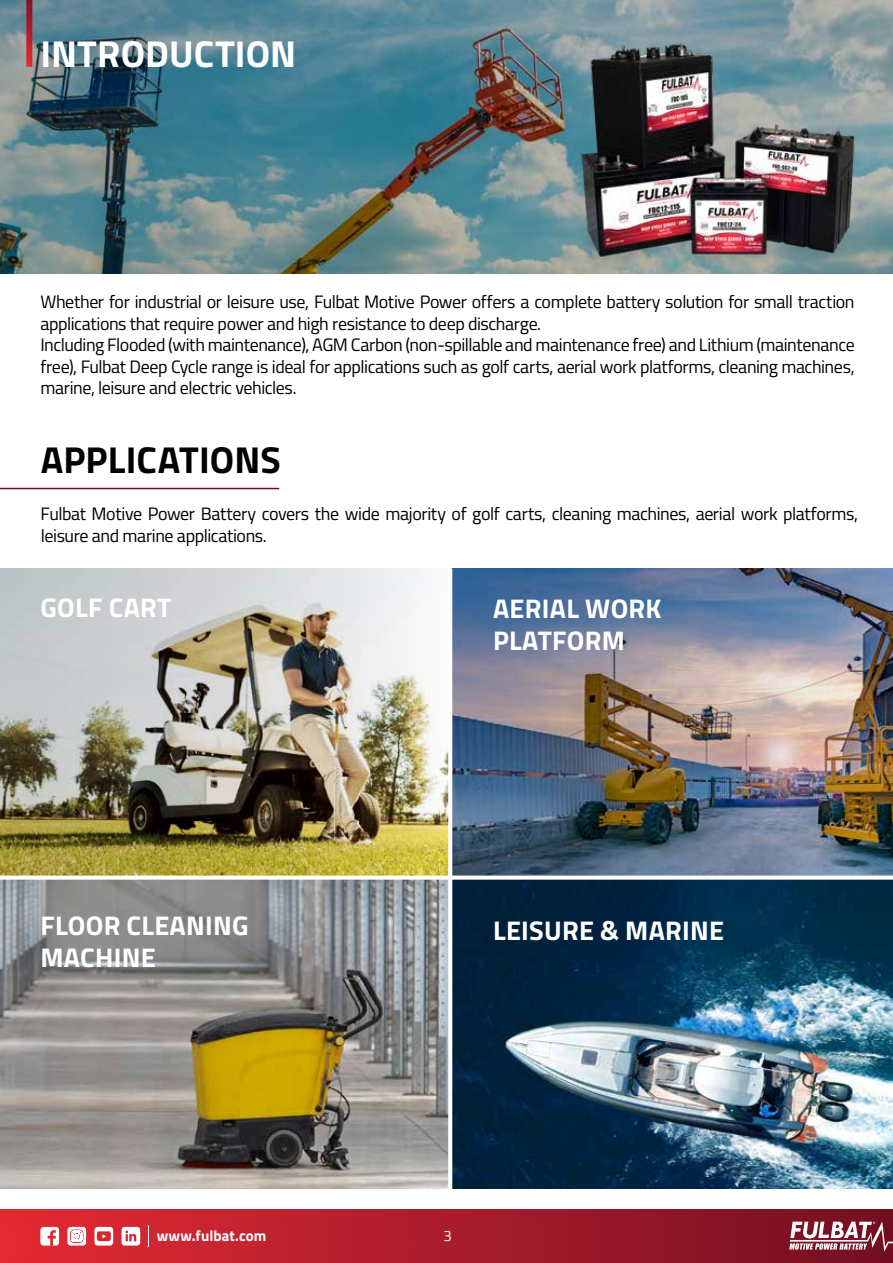
<style>
.page{position:relative;width:893px;height:1263px;background:#fff}
.page>*{position:absolute;margin:0;border:0;box-sizing:border-box;transform-origin:0 0}
.t1{font:700 37.5px "Titillium";letter-spacing:.005em;color:#fff}
.t2{font:700 37.5px "Titillium";color:#020203}
.t3{font:700 27px/32.4px "Titillium";letter-spacing:.01em;color:#fff}
.t4{font:18px/21.6px "Titillium";letter-spacing:-.025em;color:#000}
.t5{font:700 15px "Titillium Web";letter-spacing:.005em;color:#fff}
.t6{font:15px "Titillium Web";color:#fff}
</style>
<div class="page">
<div style="left:0;top:1209px;width:893px;height:54px;background:linear-gradient(to right,#e52c36,#710d22)"></div>
<svg style="left:40px;top:1227px;width:19px;height:18px"></svg>
<svg style="left:67px;top:1227px;width:19px;height:18px"></svg>
<svg style="left:94px;top:1227px;width:19px;height:18px"></svg>
<svg style="left:122px;top:1227px;width:18px;height:18px"></svg>
<svg style="left:148px;top:1225px;width:1px;height:22px"></svg>
<svg style="left:789px;top:1221px;width:104px;height:31px"></svg>
<div style="left:451px;top:682px;width:442px;height:253px;background:linear-gradient(to right,#021e39,#01304c)"></div>
<img style="left:452px;top:935px;width:441px;height:252px">
<img style="left:0;top:0;width:893px;height:273px">
<img style="left:0;top:569px;width:448px;height:306px">
<img style="left:452px;top:568px;width:441px;height:307px">
<svg style="left:0;top:880px;width:448px;height:308px;background:#918c7e"></svg>
<svg style="left:26px;top:0;width:6px;height:67px"></svg>
<svg style="left:448px;top:568px;width:4px;height:619px"></svg>
<hr style="left:0;top:488px;width:279px;height:1px;background:#710e20">
<div style="left:0;top:875px;width:893px;height:5px;background:#fff"></div>
<img style="left:570px;top:43px;width:295px;height:229px">
<h1 class="t1" style="left:41px;top:25px;width:257px">INTRODUCTION</h1>
<p class="t4" style="left:40px;top:290px;width:816px">Whether for industrial or leisure use, Fulbat Motive Power offers a complete battery solution for small traction applications that require power and high resistance to deep discharge.<br>Including Flooded (with maintenance), AGM Carbon (non-spillable and maintenance free) and Lithium (maintenance free), Fulbat Deep Cycle range is ideal for applications such as golf carts, aerial work platforms, cleaning machines, marine, leisure and electric vehicles.</p>
<h1 class="t2" style="left:41px;top:432px;width:242px">APPLICATIONS</h1>
<p class="t4" style="left:41px;top:502px;width:819px">Fulbat Motive Power Battery covers the wide majority of golf carts, cleaning machines, aerial work platforms, leisure and marine applications.</p>
<h2 class="t3" style="left:41px;top:590px;width:132px">GOLF CART</h2>
<h2 class="t3" style="left:493px;top:591px;width:170px">AERIAL WORK<br>PLATFORM</h2>
<h2 class="t3" style="left:41px;top:908px;width:210px">FLOOR CLEANING<br>MACHINE</h2>
<h2 class="t3" style="left:493px;top:913px;width:233px">LEISURE &amp; MARINE</h2>
<p class="t5" style="left:157px;top:1224px;width:111px">www.fulbat.com</p>
<p class="t6" style="left:443px;top:1224px;width:10px">3</p>
</div>
